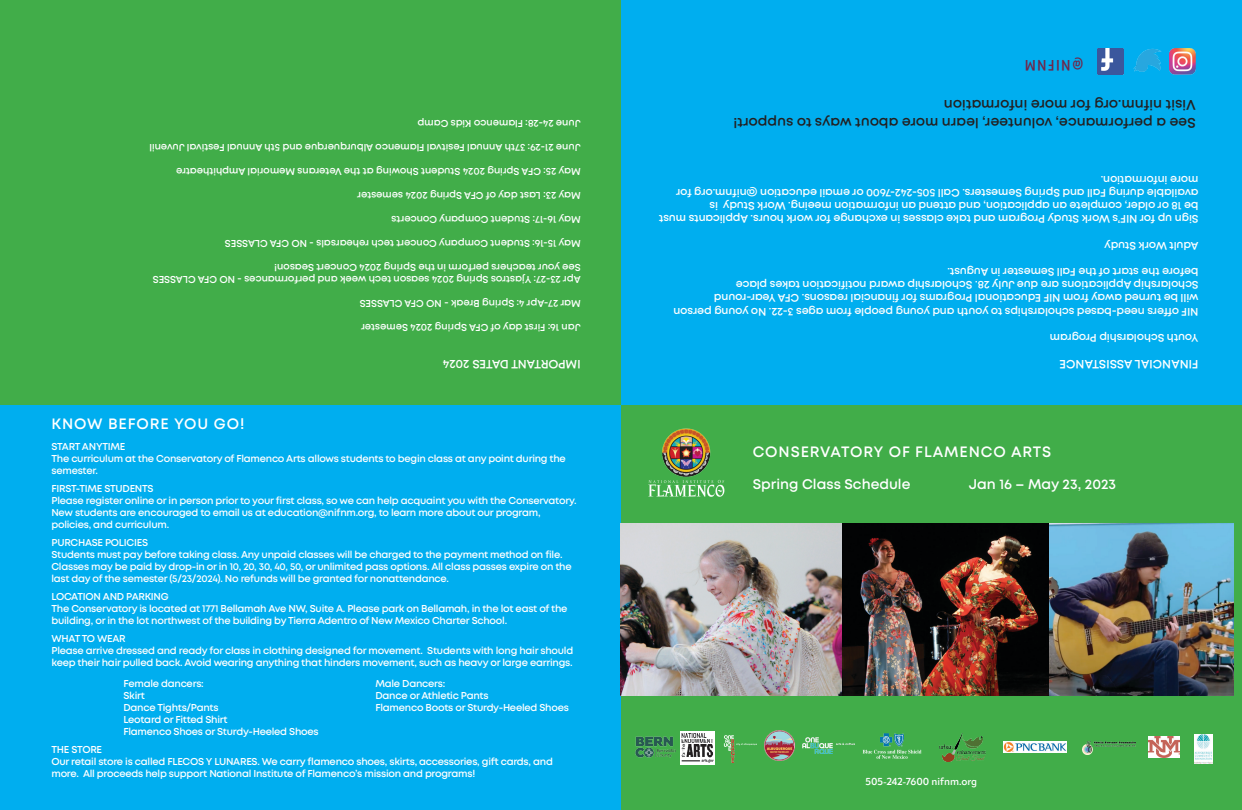
<style>
.page{position:relative;width:1242px;height:810px;background:#fff}
.page>*{position:absolute;margin:0;border:0;box-sizing:border-box;transform-origin:0 0}
.t1{font:600 15px "Mont";letter-spacing:.06em;color:#fff}
.t2{font:600 15px "Apparat Cond";letter-spacing:.11em;color:#70264a}
.t3{font:600 14px "Mont";color:#231f20}
.t4{font:600 14px "Mont";color:#fff}
.t5{font:600 12px "Mont";letter-spacing:-.01em;color:#fff}
.t6{font:600 11px/13.2px "Mont";letter-spacing:-.01em;color:#fff}
.t7{font:600 10px/12px "Mont";letter-spacing:-.025em;color:#fff}
.t8{font:600 10px "Apparat";color:#fff}
</style>
<div class="page">
<div style="left:621px;top:0;width:621px;height:405px;background:#00aeef"></div>
<div style="left:0;top:405px;width:621px;height:405px;background:#00aeef"></div>
<div style="left:0;top:0;width:621px;height:405px;background:#41ad49"></div>
<div style="left:621px;top:405px;width:621px;height:405px;background:#41ad49"></div>
<img style="left:680px;top:731px;width:34px;height:34px">
<img style="left:635px;top:736px;width:41px;height:22px">
<img style="left:723px;top:735px;width:34px;height:28px">
<img style="left:803px;top:737px;width:51px;height:17px">
<img style="left:764px;top:730px;width:31px;height:31px">
<img style="left:939px;top:733px;width:46px;height:29px">
<img style="left:862px;top:733px;width:59px;height:26px">
<img style="left:1082px;top:741px;width:54px;height:14px">
<img style="left:1148px;top:737px;width:31px;height:20px">
<img style="left:648px;top:428px;width:77px;height:69px">
<img style="left:1194px;top:735px;width:19px;height:28px">
<img style="left:1170px;top:48px;width:26px;height:26px">
<img style="left:1133px;top:48px;width:29px;height:24px">
<img style="left:1097px;top:48px;width:26px;height:26px">
<img style="left:1049px;top:523px;width:185px;height:172px">
<img style="left:620px;top:523px;width:429px;height:172px">
<img style="left:1003px;top:741px;width:64px;height:12px">
<p class="t2" style="left:1083px;top:74px;width:60px;rotate:-180deg">@NIFNM</p>
<p class="t3" style="left:1196px;top:114px;width:253px;rotate:-180deg">Visit nifnm.org for more information</p>
<p class="t7" style="left:581px;top:130px;width:165px;rotate:-180deg">June 24-28: Flamenco Kids Camp</p>
<p class="t3" style="left:1196px;top:132px;width:464px;rotate:-180deg">See a performance, volunteer, learn more about ways to support!</p>
<p class="t7" style="left:581px;top:154px;width:433px;rotate:-180deg">June 21-29: 37th Annual Fesitval Flamenco Alburquerque and 5th Annual Festival Juvenil</p>
<p class="t7" style="left:581px;top:178px;width:406px;rotate:-180deg">May 25: CFA Spring 2024 Student Showing at the Veterans Memorial Amphitheatre</p>
<p class="t7" style="left:581px;top:202px;width:225px;rotate:-180deg">May 23: Last day of CFA Spring 2024 semester</p>
<p class="t7" style="left:581px;top:226px;width:191px;rotate:-180deg">May 16-17: Student Company Concerts</p>
<p class="t7" style="left:581px;top:250px;width:357px;rotate:-180deg">May 15-16: Student Company Concert tech rehearsals - NO CFA CLASSES</p>
<p class="t7" style="left:581px;top:274px;width:308px;rotate:-180deg">See your teachers perform in the Spring 2024 Concert Season!</p>
<p class="t7" style="left:581px;top:286px;width:429px;rotate:-180deg">Apr 23-27: Yjastros Spring 2024 season tech week and performances - NO CFA CLASSES</p>
<p class="t7" style="left:581px;top:310px;width:222px;rotate:-180deg">Mar 27-Apr 4: Spring Break - NO CFA CLASSES</p>
<p class="t7" style="left:581px;top:334px;width:221px;rotate:-180deg">Jan 16: First day of CFA Spring 2024 Semester</p>
<p class="t5" style="left:581px;top:372px;width:139px;rotate:-180deg">IMPORTANT DATES 2024</p>
<p class="t1" style="left:51px;top:414px;width:195px">KNOW BEFORE YOU GO!</p>
<p class="t7" style="left:51px;top:440px;width:76px">START ANYTIME</p>
<p class="t7" style="left:51px;top:452px;width:516px">The curriculum at the Conservatory of Flamenco Arts allows students to begin class at any point during the semester.</p>
<p class="t7" style="left:51px;top:482px;width:104px">FIRST-TIME STUDENTS</p>
<p class="t7" style="left:51px;top:494px;width:527px">Please register online or in person prior to your first class, so we can help acquaint you with the Conservatory.<br>New students are encouraged to email us at education@nifnm.org, to learn more about our program,</p>
<p class="t7" style="left:51px;top:518px;width:119px">policies, and curriculum.</p>
<p class="t7" style="left:51px;top:536px;width:98px">PURCHASE POLICIES</p>
<p class="t7" style="left:51px;top:548px;width:522px">Students must pay before taking class. Any unpaid classes will be charged to the payment method on file.<br>Classes may be paid by drop-in or in 10, 20, 30, 40, 50, or unlimited pass options. All class passes expire on the last day of the semester (5/23/2024). No refunds will be granted for nonattendance.</p>
<p class="t7" style="left:51px;top:590px;width:119px">LOCATION AND PARKING</p>
<p class="t7" style="left:51px;top:602px;width:518px">The Conservatory is located at 1771 Bellamah Ave NW, Suite A. Please park on Bellamah, in the lot east of the building, or in the lot northwest of the building by Tierra Adentro of New Mexico Charter School.</p>
<p class="t7" style="left:51px;top:632px;width:76px">WHAT TO WEAR</p>
<p class="t7" style="left:51px;top:644px;width:523px">Please arrive dressed and ready for class in clothing designed for movement. Students with long hair should keep their hair pulled back. Avoid wearing anything that hinders movement, such as heavy or large earrings.</p>
<p class="t7" style="left:123px;top:677px;width:82px">Female dancers:</p>
<p class="t7" style="left:375px;top:677px;width:71px">Male Dancers:</p>
<p class="t7" style="left:123px;top:689px;width:23px">Skirt</p>
<p class="t7" style="left:375px;top:689px;width:115px">Dance or Athletic Pants</p>
<p class="t7" style="left:123px;top:701px;width:97px">Dance Tights/Pants</p>
<p class="t7" style="left:375px;top:701px;width:195px">Flamenco Boots or Sturdy-Heeled Shoes</p>
<p class="t7" style="left:123px;top:713px;width:106px">Leotard or Fitted Shirt</p>
<p class="t7" style="left:123px;top:725px;width:197px">Flamenco Shoes or Sturdy-Heeled Shoes</p>
<p class="t7" style="left:51px;top:743px;width:52px">THE STORE</p>
<p class="t7" style="left:51px;top:755px;width:503px">Our retail store is called FLECOS Y LUNARES. We carry flamenco shoes, skirts, accessories, gift cards, and more. All proceeds help support National Institute of Flamenco’s mission and programs!</p>
<p class="t6" style="left:1199px;top:199px;width:524px;rotate:-180deg">available during Fall and Spring Semesters. Call 505-242-7600 or email education @nifnm.org for more information.</p>
<p class="t6" style="left:1199px;top:226px;width:541px;rotate:-180deg">Sign up for NIF’s Work Study Program and take classes in exchange for work hours. Applicants must be 18 or older, complete an application, and attend an information meeing. Work Study is</p>
<p class="t6" style="left:1199px;top:252px;width:96px;rotate:-180deg">Adult Work Study</p>
<p class="t6" style="left:1199px;top:278px;width:253px;rotate:-180deg">before the start of the Fall Semester in August.</p>
<p class="t6" style="left:1199px;top:292px;width:464px;rotate:-180deg">Scholarship Applications are due July 28. Scholarship award notification takes place</p>
<p class="t6" style="left:1199px;top:318px;width:527px;rotate:-180deg">NIF offers need-based scholarships to youth and young people from ages 3-22. No young person will be turned away from NIF Educational Programs for financial reasons. CFA Year-round</p>
<p class="t6" style="left:1199px;top:344px;width:150px;rotate:-180deg">Youth Scholarship Program</p>
<p class="t5" style="left:1199px;top:372px;width:140px;rotate:-180deg">FINANCIAL ASSISTANCE</p>
<p class="t1" style="left:753px;top:442px;width:300px">CONSERVATORY OF FLAMENCO ARTS</p>
<p class="t4" style="left:753px;top:475px;width:159px">Spring Class Schedule</p>
<p class="t4" style="left:969px;top:475px;width:149px">Jan 16 – May 23, 2023</p>
<p class="t8" style="left:865px;top:775px;width:113px">505-242-7600 nifnm.org</p>
</div>
